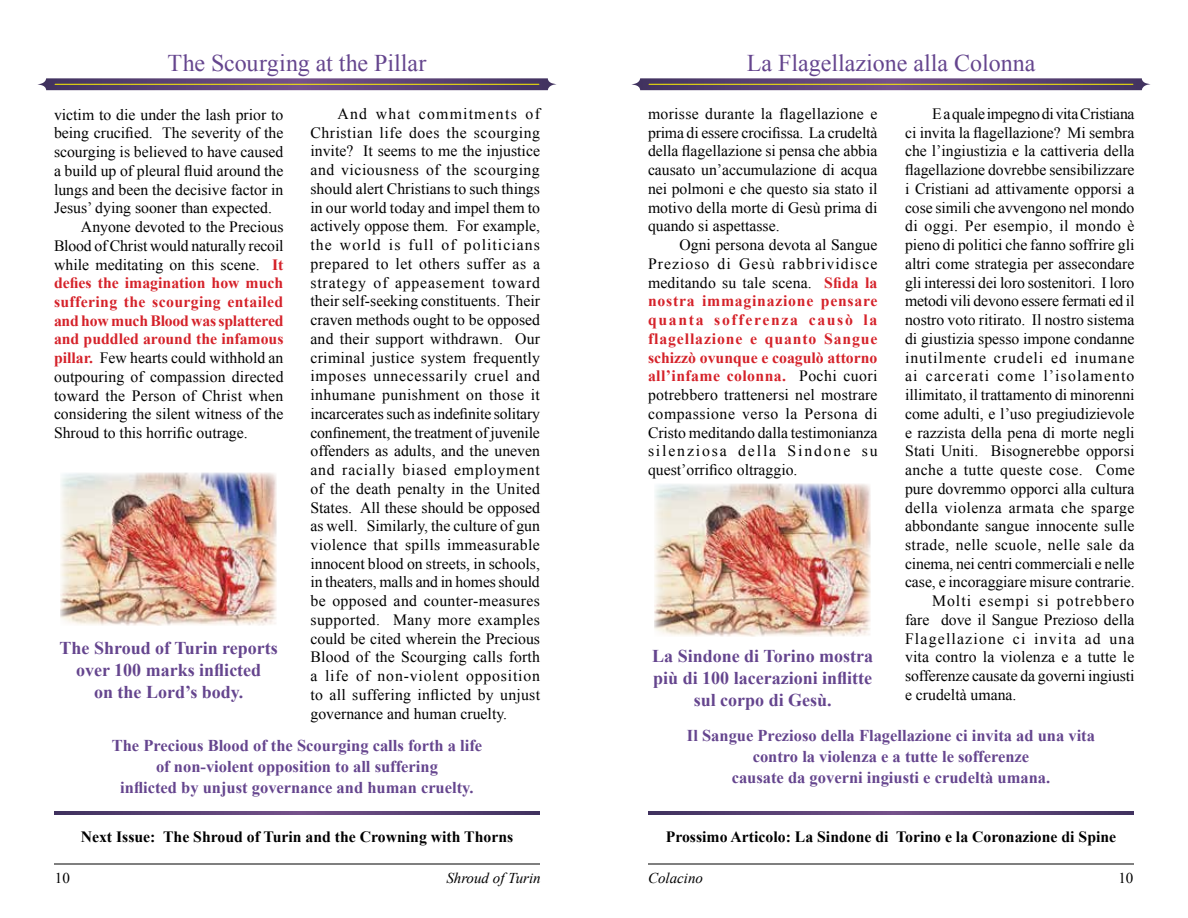
<style>
.page{position:relative;width:1188px;height:918px;background:#fff}
.page>*{position:absolute;margin:0;border:0;box-sizing:border-box;transform-origin:0 0}
.t1{font:24px "Times New Roman";color:#65458e}
.t2{font:700 18px/21.6px "Times New Roman";color:#65458e;text-align:center}
.t3{font:700 16.5px/21px "Times New Roman";color:#65458e;text-align:center}
.t4{font:15.75px/18.8px "Times New Roman";color:#000;text-align:justify}
.t5{font:700 15.75px "Times New Roman";color:#000}
.t6{font:700 15.75px "Times New Roman";color:#d5222a}
.t7{font:15.75px "Times New Roman";letter-spacing:.025em;color:#000}
.t8{font:700 15.75px "Times New Roman";letter-spacing:.025em;color:#d5222a}
.t9{font:15.75px "Times New Roman";letter-spacing:-.02em;color:#000}
.t10{font:15.75px "Times New Roman";letter-spacing:.035em;color:#000}
.t11{font:15.75px "Times New Roman";letter-spacing:.06em;color:#000}
.t12{font:15.75px "Times New Roman";letter-spacing:.07em;color:#000}
.t13{font:15.75px "Times New Roman";letter-spacing:.075em;color:#000}
.t14{font:15.75px "Times New Roman";letter-spacing:.065em;color:#000}
.t15{font:italic 15px "Times New Roman";color:#000}
.t16{font:15px "Times New Roman";color:#000}
.s1{font-weight:700;color:#d5222a}
</style>
<div class="page">
<svg style="left:37px;top:78px;width:520px;height:12px;background:#67507b"></svg>
<hr style="left:55px;top:84px;width:484px;height:1px;background:#fff200">
<svg style="left:54px;top:812px;width:486px;height:3px"></svg>
<hr style="left:54px;top:864px;width:486px;height:1px;background:#000">
<img style="left:60px;top:472px;width:216px;height:154px">
<svg style="left:631px;top:78px;width:520px;height:12px;background:#67507b"></svg>
<hr style="left:649px;top:84px;width:484px;height:1px;background:#fff200">
<svg style="left:648px;top:811px;width:486px;height:3px"></svg>
<hr style="left:648px;top:864px;width:486px;height:1px;background:#000">
<img style="left:654px;top:484px;width:216px;height:153px">
<h1 class="t1" style="left:168px;top:46px;width:260px">The Scourging at the Pillar</h1>
<p class="t4" style="left:311px;top:104px;width:231px;text-indent:27px">And what commitments of Christian life does the scourging invite? It seems to me the injustice and viciousness of the scourging should alert Christians to such things in our world today and impel them to actively oppose them. For example, the world is full of politicians prepared to let others suffer as a strategy of appeasement toward their self-seeking constituents. Their craven methods ought to be opposed and their support withdrawn. Our criminal justice system frequently imposes unnecessarily cruel and inhumane punishment on those it incarcerates such as indefinite solitary confinement, the treatment of juvenile offenders as adults, and the uneven and racially biased employment of the death penalty in the United States. All these should be opposed as well. Similarly, the culture of gun violence that spills immeasurable innocent blood on streets, in schools, in theaters, malls and in homes should be opposed and counter-measures supported. Many more examples could be cited wherein the Precious Blood of the Scourging calls forth a life of non-violent opposition to all suffering inflicted by unjust governance and human cruelty.</p>
<p class="t4" style="left:54px;top:105px;width:231px">victim to die under the lash prior to</p>
<p class="t4" style="left:54px;top:123px;width:231px">being crucified. The severity of the</p>
<p class="t4" style="left:54px;top:142px;width:231px">scourging is believed to have caused</p>
<p class="t4" style="left:54px;top:161px;width:231px">a build up of pleural fluid around the</p>
<p class="t4" style="left:54px;top:180px;width:231px">lungs and been the decisive factor in</p>
<p class="t4" style="left:54px;top:198px;width:219px">Jesus’ dying sooner than expected.</p>
<p class="t4" style="left:81px;top:217px;width:204px">Anyone devoted to the Precious</p>
<p class="t4" style="left:54px;top:236px;width:231px">Blood of Christ would naturally recoil</p>
<p class="t4" style="left:54px;top:255px;width:231px">while meditating on this scene. <span class="s1">It</span></p>
<p class="t6" style="left:54px;top:272px;width:231px">defies the imagination how much</p>
<p class="t8" style="left:54px;top:291px;width:231px">suffering the scourging entailed</p>
<p class="t6" style="left:54px;top:310px;width:231px">and how much Blood was splattered</p>
<p class="t6" style="left:54px;top:328px;width:231px">and puddled around the infamous</p>
<p class="t4" style="left:54px;top:348px;width:231px"><span class="s1">pillar.</span> Few hearts could withhold an</p>
<p class="t4" style="left:54px;top:367px;width:231px">outpouring of compassion directed</p>
<p class="t4" style="left:54px;top:386px;width:231px">toward the Person of Christ when</p>
<p class="t4" style="left:54px;top:405px;width:231px">considering the silent witness of the</p>
<p class="t4" style="left:54px;top:423px;width:195px">Shroud to this horrific outrage.</p>
<p class="t2" style="left:60px;top:637px;width:220px">The Shroud of Turin reports over 100 marks inflicted<br>on the Lord’s body.</p>
<p class="t3" style="left:112px;top:735px;width:372px">The Precious Blood of the Scourging calls forth a life of non-violent opposition to all suffering<br>inflicted by unjust governance and human cruelty.</p>
<p class="t5" style="left:81px;top:826px;width:434px">Next Issue: The Shroud of Turin and the Crowning with Thorns</p>
<p class="t16" style="left:55px;top:868px;width:16px">10</p>
<p class="t15" style="left:446px;top:868px;width:96px">Shroud of Turin</p>
<h1 class="t1" style="left:747px;top:46px;width:290px">La Flagellazione alla Colonna</h1>
<p class="t4" style="left:648px;top:104px;width:231px">morisse durante la flagellazione e prima di essere crocifissa. La crudeltà della flagellazione si pensa che abbia causato un’accumulazione di acqua nei polmoni e che questo sia stato il motivo della morte di Gesù prima di quando si aspettasse.</p>
<p class="t4" style="left:648px;top:235px;width:231px;text-indent:31px">Ogni persona devota al Sangue Prezioso di Gesù rabbrividisce meditando su tale scena. <span class="s1">Sfida la nostra immaginazione pensare quanta sofferenza causò la flagellazione e quanto Sangue schizzò ovunque e coagulò attorno all’infame colonna.</span> Pochi cuori potrebbero trattenersi nel mostrare compassione verso la Persona di Cristo meditando dalla testimonianza silenziosa della Sindone su quest’orrifico oltraggio.</p>
<p class="t9" style="left:932px;top:103px;width:204px">E a quale impegno di vita Cristiana</p>
<p class="t4" style="left:905px;top:123px;width:231px">ci invita la flagellazione? Mi sembra</p>
<p class="t4" style="left:905px;top:142px;width:231px">che l’ingiustizia e la cattiveria della</p>
<p class="t4" style="left:905px;top:160px;width:231px">flagellazione dovrebbe sensibilizzare</p>
<p class="t4" style="left:905px;top:179px;width:231px">i Cristiani ad attivamente opporsi a</p>
<p class="t4" style="left:905px;top:198px;width:231px">cose simili che avvengono nel mondo</p>
<p class="t7" style="left:905px;top:216px;width:231px">di oggi. Per esempio, il mondo è</p>
<p class="t4" style="left:905px;top:235px;width:231px">pieno di politici che fanno soffrire gli</p>
<p class="t4" style="left:905px;top:254px;width:231px">altri come strategia per assecondare</p>
<p class="t4" style="left:905px;top:273px;width:231px">gli interessi dei loro sostenitori. I loro</p>
<p class="t4" style="left:905px;top:291px;width:231px">metodi vili devono essere fermati ed il</p>
<p class="t4" style="left:905px;top:310px;width:231px">nostro voto ritirato. Il nostro sistema</p>
<p class="t4" style="left:905px;top:329px;width:231px">di giustizia spesso impone condanne</p>
<p class="t11" style="left:905px;top:347px;width:231px">inutilmente crudeli ed inumane</p>
<p class="t12" style="left:905px;top:365px;width:231px">ai carcerati come l’isolamento</p>
<p class="t4" style="left:905px;top:385px;width:231px">illimitato, il trattamento di minorenni</p>
<p class="t4" style="left:905px;top:404px;width:231px">come adulti, e l’uso pregiudizievole</p>
<p class="t4" style="left:905px;top:423px;width:231px">e razzista della pena di morte negli</p>
<p class="t4" style="left:905px;top:441px;width:231px">Stati Uniti. Bisognerebbe opporsi</p>
<p class="t7" style="left:905px;top:459px;width:231px">anche a tutte queste cose. Come</p>
<p class="t4" style="left:905px;top:479px;width:231px">pure dovremmo opporci alla cultura</p>
<p class="t10" style="left:905px;top:497px;width:231px">della violenza armata che sparge</p>
<p class="t4" style="left:905px;top:516px;width:231px">abbondante sangue innocente sulle</p>
<p class="t7" style="left:905px;top:534px;width:231px">strade, nelle scuole, nelle sale da</p>
<p class="t4" style="left:905px;top:554px;width:231px">cinema, nei centri commerciali e nelle</p>
<p class="t4" style="left:905px;top:573px;width:231px">case, e incoraggiare misure contrarie.</p>
<p class="t14" style="left:932px;top:590px;width:204px">Molti esempi si potrebbero</p>
<p class="t4" style="left:905px;top:610px;width:231px">fare dove il Sangue Prezioso della</p>
<p class="t13" style="left:905px;top:628px;width:231px">Flagellazione ci invita ad una</p>
<p class="t4" style="left:905px;top:648px;width:231px">vita contro la violenza e a tutte le</p>
<p class="t4" style="left:905px;top:666px;width:231px">sofferenze causate da governi ingiusti</p>
<p class="t4" style="left:905px;top:685px;width:113px">e crudeltà umana.</p>
<p class="t2" style="left:652px;top:645px;width:223px">La Sindone di Torino mostra più di 100 lacerazioni inflitte sul corpo di Gesù.</p>
<p class="t3" style="left:687px;top:725px;width:410px">Il Sangue Prezioso della Flagellazione ci invita ad una vita contro la violenza e a tutte le sofferenze<br>causate da governi ingiusti e crudeltà umana.</p>
<p class="t5" style="left:666px;top:826px;width:452px">Prossimo Articolo: La Sindone di Torino e la Coronazione di Spine</p>
<p class="t15" style="left:648px;top:868px;width:57px">Colacino</p>
<p class="t16" style="left:1118px;top:868px;width:16px">10</p>
</div>
